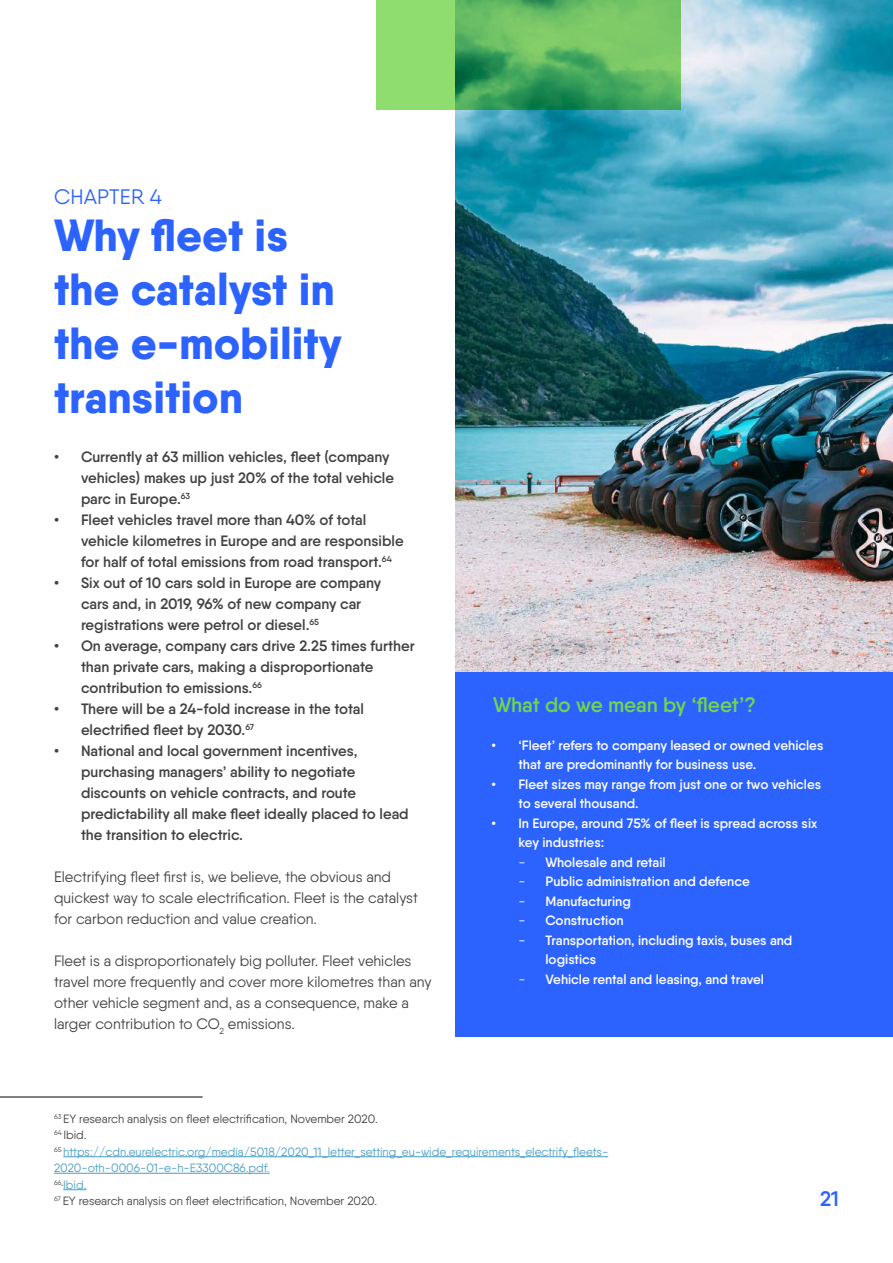
<style>
.page{position:relative;width:893px;height:1263px;background:#fff}
.page>*{position:absolute;margin:0;border:0;box-sizing:border-box;transform-origin:0 0}
.t1{font:800 45px/54px "Qanelas";color:#2c63ff}
.t2{font:600 21px "Qanelas";color:#72d54a}
.t3{font:21px "Qanelas";letter-spacing:.01em;color:#2c63ff}
.t4{font:600 21px "Qanelas";color:#2c63ff}
.t5{font:600 15px/21px "Qanelas";color:#414042}
.t6{font:15px/21px "Qanelas";color:#414042}
.t7{font:600 13.5px/19.5px "Qanelas";color:#fff}
.t8{font:12px/16.5px "Qanelas";color:#479dc5}
.s1{font-weight:400}
.s2{color:#414042}
</style>
<div class="page">
<img style="left:455px;top:1px;width:438px;height:671px">
<svg style="left:376px;top:0;width:304px;height:110px;background:#66bc63"></svg>
<div style="left:455px;top:672px;width:438px;height:365px;background:#2c63ff"></div>
<hr style="left:0;top:1097px;width:203px;height:1px;background:#000">
<hr style="left:63px;top:1156px;width:545px;height:1px;background:#479dc5">
<hr style="left:54px;top:1173px;width:216px;height:1px;background:#479dc5">
<svg style="left:61px;top:1185px;width:25px;height:5px"></svg>
<h2 class="t3" style="left:54px;top:184px;width:109px">CHAPTER 4</h2>
<h1 class="t1" style="left:54px;top:208px;width:289px">Why fleet is the catalyst in the e-mobility transition</h1>
<p class="t5" style="left:81px;top:446px;width:315px;text-indent:-27px">• Currently at 63 million vehicles, fleet (company vehicles) makes up just 20% of the total vehicle parc in Europe.<sup>63</sup></p>
<p class="t5" style="left:81px;top:509px;width:324px;text-indent:-27px">• Fleet vehicles travel more than 40% of total vehicle kilometres in Europe and are responsible for half of total emissions from road transport.<sup>64</sup></p>
<p class="t5" style="left:81px;top:572px;width:302px;text-indent:-27px">• Six out of 10 cars sold in Europe are company cars and, in 2019, 96% of new company car registrations were petrol or diesel.<sup>65</sup></p>
<p class="t5" style="left:81px;top:635px;width:335px;text-indent:-27px">• On average, company cars drive 2.25 times further than private cars, making a disproportionate contribution to emissions.<sup>66</sup></p>
<p class="t5" style="left:81px;top:698px;width:284px;text-indent:-27px">• There will be a 24-fold increase in the total electrified fleet by 2030.<sup>67</sup></p>
<p class="t5" style="left:81px;top:740px;width:329px;text-indent:-27px">• National and local government incentives, purchasing managers’ ability to negotiate discounts on vehicle contracts, and route predictability all make fleet ideally placed to lead the transition to electric.</p>
<p class="t6" style="left:54px;top:866px;width:365px">Electrifying fleet first is, we believe, the obvious and quickest way to scale electrification. Fleet is the catalyst for carbon reduction and value creation.</p>
<p class="t6" style="left:54px;top:950px;width:379px">Fleet is a disproportionately big polluter. Fleet vehicles travel more frequently and cover more kilometres than any other vehicle segment and, as a consequence, make a larger contribution to CO<sub>2</sub> emissions.</p>
<h2 class="t2" style="left:493px;top:692px;width:264px">What do we mean by ‘fleet’?</h2>
<p class="t7" style="left:518px;top:735px;width:306px;text-indent:-27px">• ‘Fleet’ refers to company leased or owned vehicles that are predominantly for business use.</p>
<p class="t7" style="left:518px;top:774px;width:304px;text-indent:-27px">• Fleet sizes may range from just one or two vehicles to several thousand.</p>
<p class="t7" style="left:518px;top:813px;width:300px;text-indent:-27px">• In Europe, around 75% of fleet is spread across six key industries:</p>
<p class="t7" style="left:518px;top:852px;width:149px"><span class="s1">-</span> Wholesale and retail</p>
<p class="t7" style="left:518px;top:872px;width:233px"><span class="s1">-</span> Public administration and defence</p>
<p class="t7" style="left:518px;top:891px;width:114px"><span class="s1">-</span> Manufacturing</p>
<p class="t7" style="left:518px;top:911px;width:107px"><span class="s1">-</span> Construction</p>
<p class="t7" style="left:545px;top:930px;width:248px;text-indent:-27px"><span class="s1">-</span> Transportation, including taxis, buses and logistics</p>
<p class="t7" style="left:518px;top:969px;width:247px"><span class="s1">-</span> Vehicle rental and leasing, and travel</p>
<p class="t8" style="left:54px;top:1110px;width:556px"><sup>63</sup> <span class="s2">EY research analysis on fleet electrification, November 2020.<br></span><sup>64</sup> <span class="s2">Ibid.<br></span><sup>65</sup> https://cdn.eurelectric.org/media/5018/2020_11_letter_setting_eu-wide_requirements_electrify_fleets-2020-oth-0006-01-e-h-E3300C86.pdf.<br><sup>66</sup> Ibid.<br><sup>67</sup> <span class="s2">EY research analysis on fleet electrification, November 2020.</span></p>
<h2 class="t4" style="left:820px;top:1185px;width:20px">21</h2>
</div>
